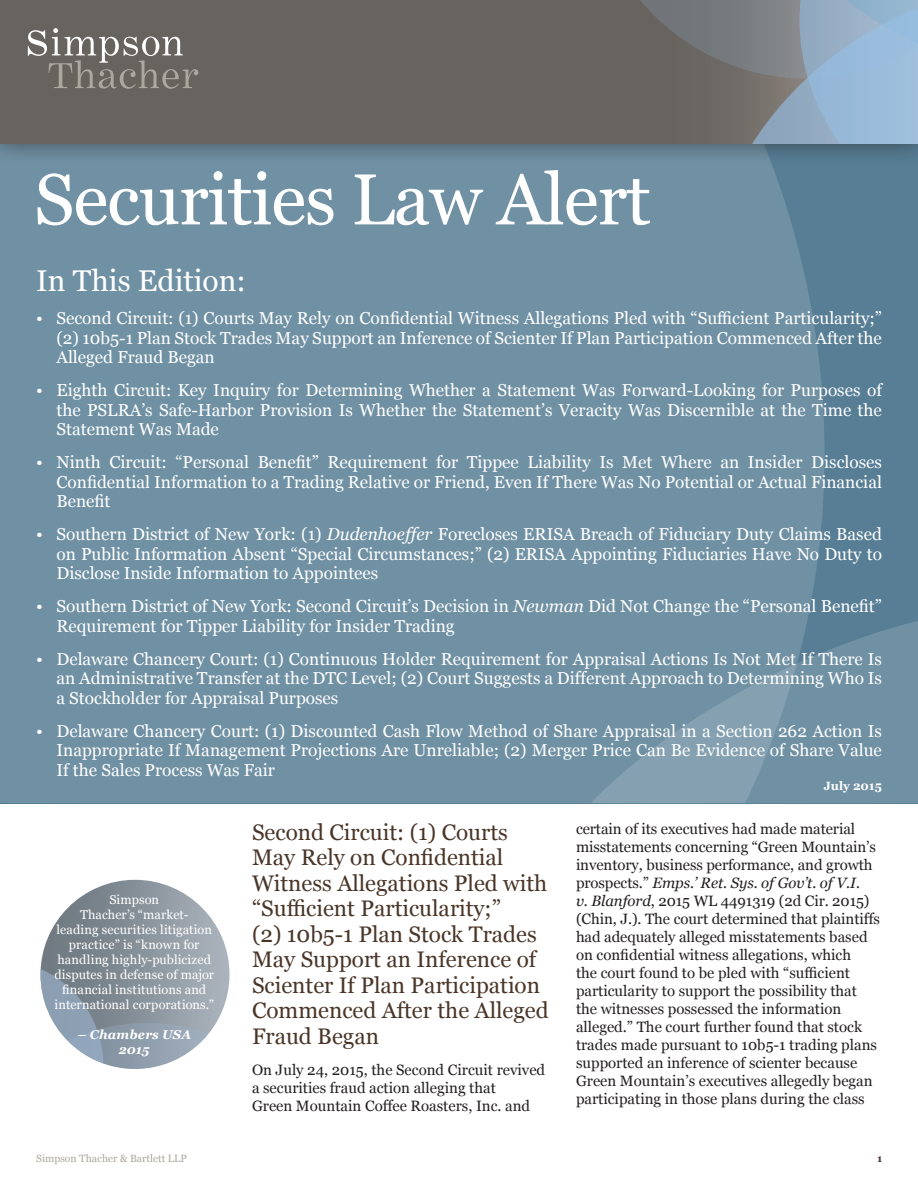
<style>
.page{position:relative;width:918px;height:1188px;background:#fff}
.page>*{position:absolute;margin:0;border:0;box-sizing:border-box;transform-origin:0 0}
.Section_Head{font:72px "Georgia";letter-spacing:-.015em;color:#fff}
.In_This_Issue{font:30px "Georgia";color:#fff}
.Head_Level_2{font:22.5px/25.5px "Georgia";color:#4a3628}
.t1{font:17.25px/19.5px "Georgia";color:#fff;text-align:justify}
.Standard_Text{font:15px/18px "Georgia";color:#231f20}
.t2{font:12.75px/15px "Georgia";letter-spacing:.01em;color:#fff;text-align:center}
.t3{font:italic 700 12.75px/15px "Georgia";letter-spacing:.015em;color:#fff;text-align:center}
.t4{font:700 12px "Georgia";color:#fff}
.t5{font:10.5px "Georgia";color:#aca89f}
.t6{font:700 10.5px "Georgia";color:#493728}
.s1{font-style:italic}
</style>
<div class="page">
<div style="left:0;top:0;width:918px;height:803px;background:#577e95"></div>
<div style="left:0;top:166px;width:825px;height:637px;background:#7091a4"></div>
<svg style="left:590px;top:621px;width:328px;height:183px;background:#7393a6"></svg>
<div style="left:0;top:0;width:918px;height:166px;background:#231f20;opacity:.6"></div>
<div style="left:0;top:0;width:918px;height:144px;background:#67635e"></div>
<svg style="left:640px;top:0;width:278px;height:144px"></svg>
<svg style="left:28px;top:28px;width:170px;height:61px"></svg>
<div style="left:40px;top:880px;width:190px;height:189px;background:linear-gradient(to right,#6a747c,#acb4bd);border-radius:95px"></div>
<svg style="left:40px;top:960px;width:190px;height:109px"></svg>
<p class="Section_Head" style="left:34px;top:147px;width:618px">Securities Law Alert</p>
<p class="In_This_Issue" style="left:36px;top:259px;width:211px">In This Edition:</p>
<p class="t1" style="left:56px;top:308px;width:827px;text-indent:-20px">• Second Circuit: (1) Courts May Rely on Confidential Witness Allegations Pled with “Sufficient Particularity;” (2) 10b5-1 Plan Stock Trades May Support an Inference of Scienter If Plan Participation Commenced After the Alleged Fraud Began</p>
<p class="t1" style="left:56px;top:380px;width:827px;text-indent:-20px">• Eighth Circuit: Key Inquiry for Determining Whether a Statement Was Forward-Looking for Purposes of the PSLRA’s Safe-Harbor Provision Is Whether the Statement’s Veracity Was Discernible at the Time the Statement Was Made</p>
<p class="t1" style="left:56px;top:452px;width:827px;text-indent:-20px">• Ninth Circuit: “Personal Benefit” Requirement for Tippee Liability Is Met Where an Insider Discloses Confidential Information to a Trading Relative or Friend, Even If There Was No Potential or Actual Financial Benefit</p>
<p class="t1" style="left:56px;top:524px;width:827px;text-indent:-20px">• Southern District of New York: (1) <span class="s1">Dudenhoeffer</span> Forecloses ERISA Breach of Fiduciary Duty Claims Based on Public Information Absent “Special Circumstances;” (2) ERISA Appointing Fiduciaries Have No Duty to Disclose Inside Information to Appointees</p>
<p class="t1" style="left:56px;top:596px;width:827px;text-indent:-20px">• Southern District of New York: Second Circuit’s Decision in <span class="s1">Newman</span> Did Not Change the “Personal Benefit”<br>Requirement for Tipper Liability for Insider Trading</p>
<p class="t1" style="left:56px;top:648px;width:827px;text-indent:-20px">• Delaware Chancery Court: (1) Continuous Holder Requirement for Appraisal Actions Is Not Met If There Is an Administrative Transfer at the DTC Level; (2) Court Suggests a Different Approach to Determining Who Is a Stockholder for Appraisal Purposes</p>
<p class="t1" style="left:56px;top:720px;width:827px;text-indent:-20px">• Delaware Chancery Court: (1) Discounted Cash Flow Method of Share Appraisal in a Section 262 Action Is Inappropriate If Management Projections Are Unreliable; (2) Merger Price Can Be Evidence of Share Value If the Sales Process Was Fair</p>
<p class="t4" style="left:824px;top:777px;width:60px">July 2015</p>
<p class="t2" style="left:54px;top:892px;width:161px">Simpson<br>Thacher’s “market-<br>leading securities litigation practice” is “known for handling highly-publicized disputes in defense of major financial institutions and international corporations.”</p>
<p class="t3" style="left:77px;top:1026px;width:115px">– Chambers USA<br>2015</p>
<p class="Head_Level_2" style="left:252px;top:818px;width:298px">Second Circuit: (1) Courts<br>May Rely on Confidential<br>Witness Allegations Pled with “Sufficient Particularity;”<br>(2) 10b5-1 Plan Stock Trades<br>May Support an Inference of<br>Scienter If Plan Participation<br>Commenced After the Alleged<br>Fraud Began</p>
<p class="Standard_Text" style="left:252px;top:1060px;width:295px">On July 24, 2015, the Second Circuit revived a securities fraud action alleging that<br>Green Mountain Coffee Roasters, Inc. and</p>
<p class="Standard_Text" style="left:576px;top:819px;width:305px">certain of its executives had made material misstatements concerning “Green Mountain’s inventory, business performance, and growth prospects.” <span class="s1">Emps.’ Ret. Sys. of Gov’t. of V.I.<br>v. Blanford</span>, 2015 WL 4491319 (2d Cir. 2015) (Chin, J.). The court determined that plaintiffs had adequately alleged misstatements based on confidential witness allegations, which<br>the court found to be pled with “sufficient particularity to support the possibility that the witnesses possessed the information alleged.” The court further found that stock trades made pursuant to 10b5-1 trading plans supported an inference of scienter because Green Mountain’s executives allegedly began participating in those plans during the class</p>
<p class="t5" style="left:36px;top:1151px;width:152px">Simpson Thacher &amp; Bartlett LLP</p>
<p class="t6" style="left:877px;top:1151px;width:7px">1</p>
</div>
